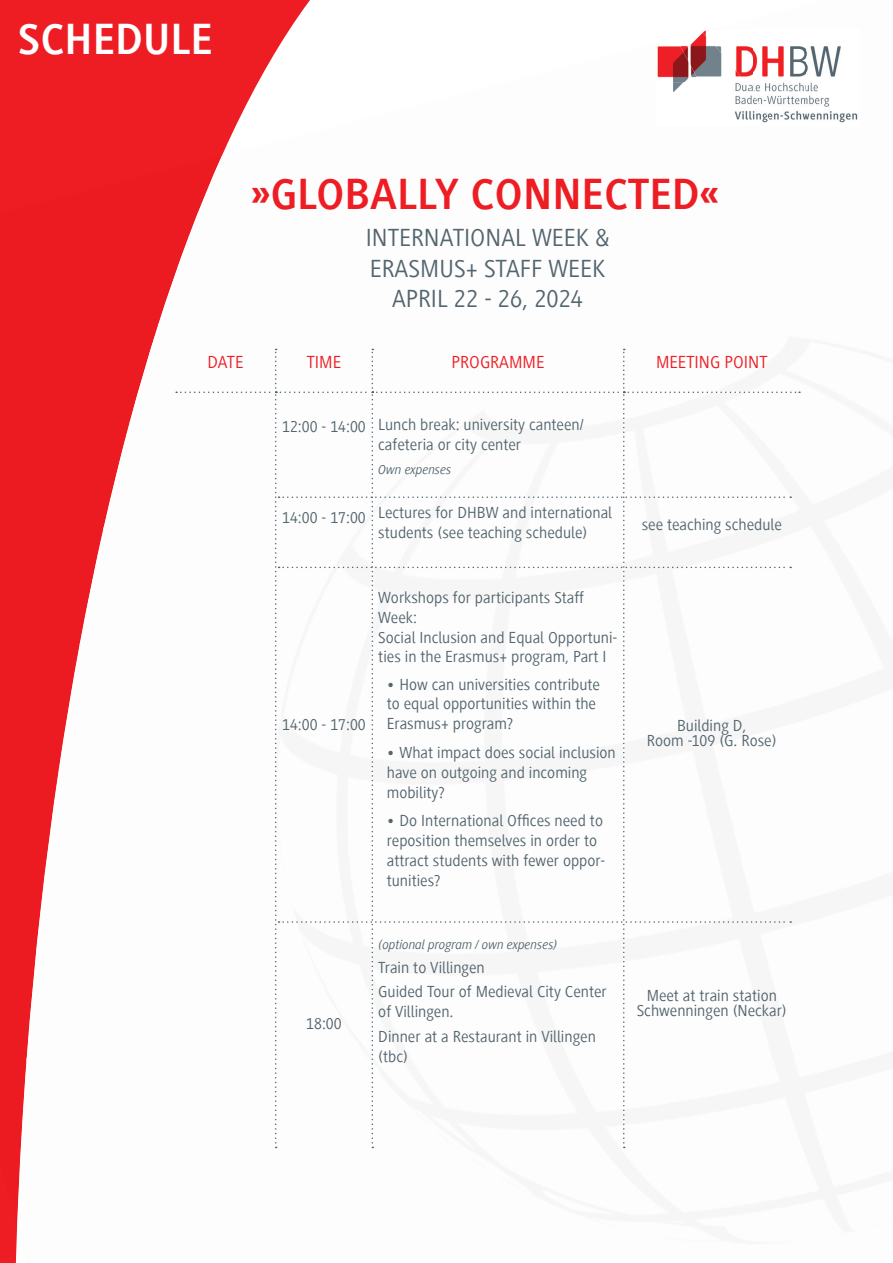
<style>
.page{position:relative;width:893px;height:1263px;background:#fff}
.page>*{position:absolute;margin:0;border:0;box-sizing:border-box;transform-origin:0 0}
.t1{font:700 45px "Generis Sans Com";color:#ee1d23}
.t2{font:700 45px "Generis Sans Com";color:#fff}
.t3{font:25.5px/30.6px "Generis Sans Com";color:#53656e;text-align:center}
.t4{font:18px "Generis Sans Com";color:#ee1d23}
.t5{font:16.5px/19.8px "Generis Sans Com";color:#53656e}
.t6{font:italic 13.5px "Generis Sans Com";color:#53656e}
</style>
<div class="page">
<div style="left:0;top:0;width:310px;height:1263px;background:#ee1d23"></div>
<div style="left:0;top:156px;width:189px;height:118px;background:#ec1b21"></div>
<div style="left:0;top:274px;width:158px;height:58px;background:#ec1b21"></div>
<div style="left:0;top:332px;width:130px;height:117px;background:#ec1b21"></div>
<div style="left:0;top:449px;width:103px;height:113px;background:#ec1b21"></div>
<div style="left:0;top:538px;width:59px;height:207px;background:#ec1b21"></div>
<div style="left:11px;top:562px;width:69px;height:124px;background:#ec1b21"></div>
<div style="left:37px;top:676px;width:22px;height:91px;background:#ec1b21"></div>
<div style="left:0;top:745px;width:41px;height:209px;background:#ec1b21"></div>
<div style="left:0;top:954px;width:26px;height:273px;background:#ec1b21"></div>
<img style="left:189px;top:44px;width:436px;height:305px">
<img style="left:158px;top:235px;width:297px;height:114px">
<img style="left:130px;top:323px;width:272px;height:97px">
<img style="left:103px;top:420px;width:207px;height:843px">
<img style="left:80px;top:527px;width:214px;height:736px">
<img style="left:59px;top:642px;width:182px;height:621px">
<img style="left:41px;top:767px;width:146px;height:496px">
<img style="left:26px;top:904px;width:108px;height:359px">
<img style="left:17px;top:1057px;width:63px;height:206px">
<img style="left:703px;top:30px;width:138px;height:47px">
<img style="left:773px;top:82px;width:85px;height:41px">
<img style="left:697px;top:32px;width:28px;height:45px">
<img style="left:724px;top:57px;width:18px;height:20px">
<img style="left:734px;top:83px;width:39px;height:40px">
<img style="left:657px;top:38px;width:42px;height:44px">
<img style="left:673px;top:82px;width:11px;height:10px">
<svg style="left:176px;top:349px;width:624px;height:799px"></svg>
<h1 class="t2" style="left:18px;top:15px;width:197px">SCHEDULE</h1>
<h1 class="t1" style="left:251px;top:170px;width:470px">»GLOBALLY CONNECTED«</h1>
<h2 class="t3" style="left:366px;top:223px;width:245px">INTERNATIONAL WEEK &amp;<br>ERASMUS+ STAFF WEEK<br>APRIL 22 - 26, 2024</h2>
<p class="t4" style="left:208px;top:352px;width:37px">DATE</p>
<p class="t4" style="left:307px;top:352px;width:36px">TIME</p>
<p class="t4" style="left:452px;top:352px;width:94px">PROGRAMME</p>
<p class="t4" style="left:656px;top:352px;width:113px">MEETING POINT</p>
<p class="t5" style="left:282px;top:417px;width:85px">12:00 - 14:00</p>
<p class="t5" style="left:282px;top:507px;width:85px">14:00 - 17:00</p>
<p class="t5" style="left:378px;top:415px;width:207px">Lunch break: university canteen/ cafeteria or city center</p>
<p class="t6" style="left:378px;top:462px;width:75px">Own expenses</p>
<p class="t5" style="left:378px;top:502px;width:235px">Lectures for DHBW and international students (see teaching schedule)</p>
<p class="t5" style="left:282px;top:715px;width:85px">14:00 - 17:00</p>
<p class="t5" style="left:378px;top:588px;width:241px">Workshops for participants Staff<br>Week:<br>Social Inclusion and Equal Opportuni&shy;ties in the Erasmus+ program, Part I</p>
<p class="t5" style="left:387px;top:674px;width:215px">• How can universities contribute to equal opportunities within the<br>Erasmus+ program?</p>
<p class="t5" style="left:387px;top:743px;width:230px">• What impact does social inclusion have on outgoing and incoming mobility?</p>
<p class="t5" style="left:387px;top:811px;width:220px">• Do International Offices need to reposition themselves in order to attract students with fewer oppor&shy;tunities?</p>
<p class="t5" style="left:642px;top:515px;width:142px">see teaching schedule</p>
<p class="t5" style="left:647px;top:718px;width:131px;line-height:15px;text-align:center">Building D,<br>Room -109 (G. Rose)</p>
<p class="t5" style="left:306px;top:1013px;width:37px">18:00</p>
<p class="t6" style="left:378px;top:937px;width:181px">(optional program / own expenses)</p>
<p class="t5" style="left:378px;top:956px;width:230px;line-height:24px">Train to Villingen<br>Guided Tour of Medieval City Center</p>
<p class="t5" style="left:378px;top:999px;width:219px;line-height:25.5px">of Villingen.<br>Dinner at a Restaurant in Villingen</p>
<p class="t5" style="left:378px;top:1047px;width:31px">(tbc)</p>
<p class="t5" style="left:637px;top:988px;width:152px;line-height:15px;text-align:center">Meet at train station<br>Schwenningen (Neckar)</p>
</div>
